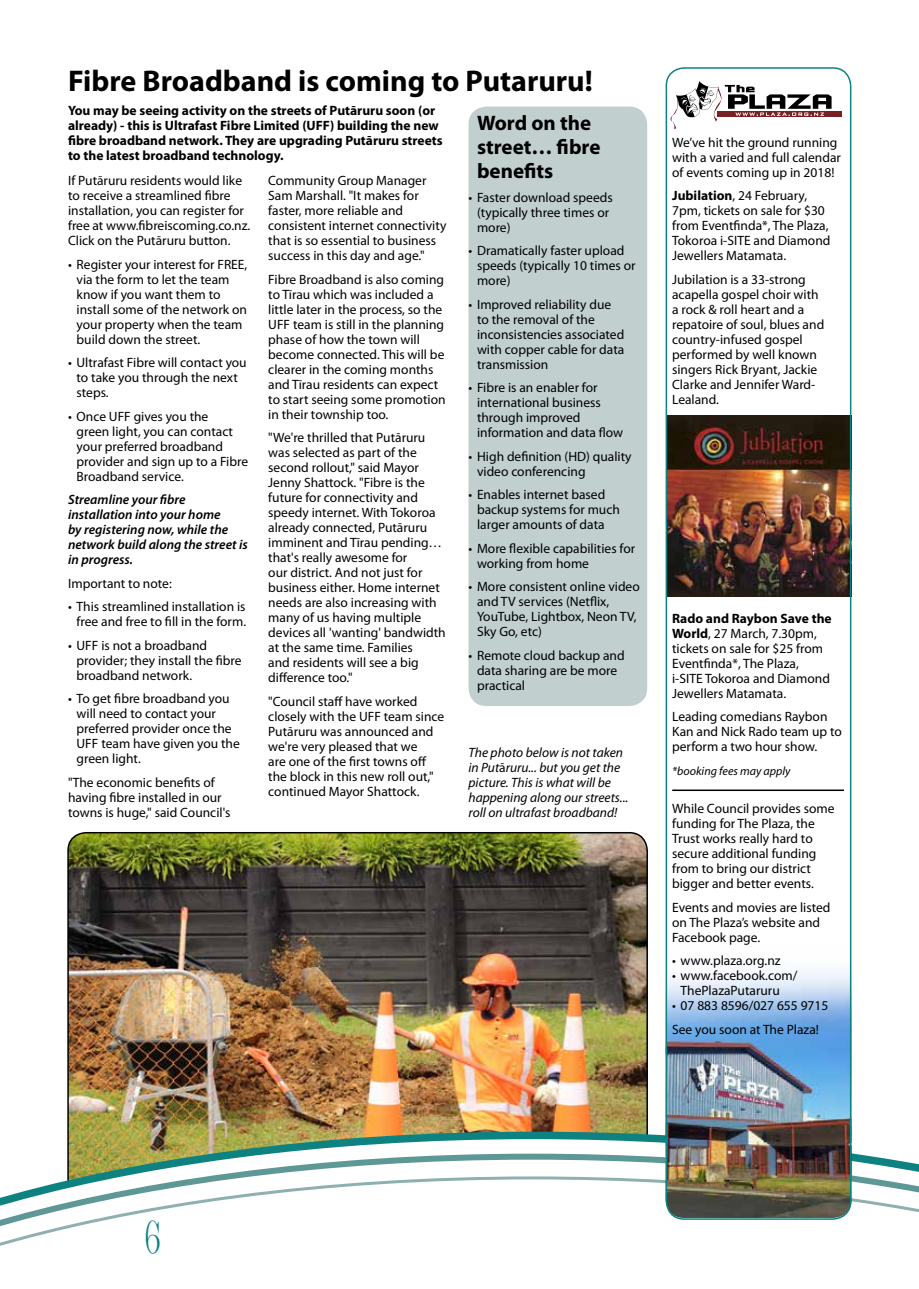
<style>
.page{position:relative;width:919px;height:1289px;background:#fff}
.page>*{position:absolute;margin:0;border:0;box-sizing:border-box;transform-origin:0 0}
.t1{font:43.5px "Juice ITC";color:#0d8280}
.t2{font:700 30px "Myriad Pro";color:#000}
.t3{font:700 21px/24px "Myriad Pro";color:#000}
.t4{font:13.5px/15px "Myriad Pro";color:#000}
.t5{font:700 13.5px/15px "Myriad Pro";color:#000}
.t6{font:italic 13.5px/15px "Myriad Pro";color:#000}
.t7{font:italic 600 13.5px/15px "Myriad Pro";color:#000}
.t8{font:italic 12px "Myriad Pro";color:#000}
.s1{font-style:normal}
.s2{font-weight:700}
</style>
<div class="page">
<div style="left:468px;top:106px;width:179px;height:600px;background:#c1cfcf;border-radius:18px"></div>
<img style="left:68px;top:832px;width:579px;height:295px">
<img style="left:668px;top:415px;width:180px;height:182px">
<img style="left:67px;top:1127px;width:785px;height:23px">
<svg style="left:67px;top:1150px;width:851px;height:24px"></svg>
<svg style="left:0;top:1174px;width:918px;height:72px"></svg>
<div style="left:717px;top:111px;width:125px;height:6px;background:#762123"></div>
<svg style="left:670px;top:81px;width:161px;height:48px"></svg>
<img style="left:665px;top:970px;width:186px;height:247px">
<div style="left:665px;top:67px;width:186px;height:1152px;border:2px solid #0d8280;border-radius:18px"></div>
<hr style="left:672px;top:789px;width:171px;height:2px;background:#000">
<h2 class="t2" style="left:68px;top:62px;width:526px">Fibre Broadband is coming to Putaruru!</h2>
<p class="t5" style="left:68px;top:103px;width:376px">You may be seeing activity on the streets of Putāruru soon (or already) - this is Ultrafast Fibre Limited (UFF) building the new fibre broadband network. They are upgrading Putāruru streets to the latest broadband technology.</p>
<p class="t4" style="left:268px;top:173px;width:180px">Community Group Manager<br>Sam Marshall. "It makes for faster, more reliable and consistent internet connectivity that is so essential to business success in this day and age."</p>
<p class="t4" style="left:268px;top:271px;width:179px">Fibre Broadband is also coming to Tīrau which was included a little later in the process, so the<br>UFF team is still in the planning phase of how the town will become connected. This will be clearer in the coming months and Tīrau residents can expect to start seeing some promotion in their township too.</p>
<p class="t4" style="left:268px;top:430px;width:179px">"We're thrilled that Putāruru was selected as part of the second rollout," said Mayor<br>Jenny Shattock. "Fibre is the future for connectivity and speedy internet. With Tokoroa already connected, Putāruru imminent and Tīrau pending… that's really awesome for<br>our district. And not just for business either. Home internet needs are also increasing with many of us having multiple devices all 'wanting' bandwidth at the same time. Families<br>and residents will see a big difference too."</p>
<p class="t4" style="left:268px;top:693px;width:177px">"Council staff have worked closely with the UFF team since<br>Putāruru was announced and we're very pleased that we<br>are one of the first towns off the block in this new roll out," continued Mayor Shattock.</p>
<h3 class="t3" style="left:477px;top:110px;width:125px">Word on the street… fibre benefits</h3>
<p class="t4" style="left:477px;top:189px;width:137px;text-indent:-9px">• Faster download speeds (typically three times or more)</p>
<p class="t4" style="left:477px;top:243px;width:160px;text-indent:-9px">• Dramatically faster upload speeds (typically 10 times or more)</p>
<p class="t4" style="left:477px;top:296px;width:149px;text-indent:-9px">• Improved reliability due to the removal of the inconsistencies associated with copper cable for data transmission</p>
<p class="t4" style="left:477px;top:380px;width:148px;text-indent:-9px">• Fibre is an enabler for international business through improved information and data flow</p>
<p class="t4" style="left:477px;top:448px;width:156px;text-indent:-9px">• High definition (HD) quality video conferencing</p>
<p class="t4" style="left:477px;top:487px;width:144px;text-indent:-9px">• Enables internet based backup systems for much larger amounts of data</p>
<p class="t4" style="left:477px;top:540px;width:160px;text-indent:-9px">• More flexible capabilities for working from home</p>
<p class="t4" style="left:477px;top:579px;width:164px;text-indent:-9px">• More consistent online video and TV services (Netflix,<br>YouTube, Lightbox, Neon TV,<br>Sky Go, etc)</p>
<p class="t4" style="left:477px;top:647px;width:149px;text-indent:-9px">• Remote cloud backup and data sharing are be more practical</p>
<p class="t4" style="left:68px;top:173px;width:184px">If Putāruru residents would like to receive a streamlined fibre installation, you can register for free at www.fibreiscoming.co.nz.<br>Click on the Putāruru button.</p>
<p class="t4" style="left:77px;top:256px;width:172px;text-indent:-9px">• Register your interest for FREE, via the form to let the team know if you want them to install some of the network on your property when the team build down the street.</p>
<p class="t4" style="left:77px;top:355px;width:172px;text-indent:-9px">• Ultrafast Fibre will contact you to take you through the next steps.</p>
<p class="t4" style="left:77px;top:408px;width:173px;text-indent:-9px">• Once UFF gives you the<br>green light, you can contact your preferred broadband provider and sign up to a Fibre<br>Broadband service.</p>
<p class="t7" style="left:68px;top:492px;width:181px">Streamline your fibre installation into your home<br>by registering now, while the network build along the street is in progress.</p>
<p class="t4" style="left:68px;top:575px;width:105px">Important to note:</p>
<p class="t4" style="left:68px;top:599px;width:179px;text-align:right">• This streamlined installation is free and free to fill in the form.</p>
<p class="t4" style="left:77px;top:637px;width:167px;text-indent:-9px">• UFF is not a broadband provider; they install the fibre broadband network.</p>
<p class="t4" style="left:77px;top:691px;width:165px;text-indent:-9px">• To get fibre broadband you will need to contact your preferred provider once the<br>UFF team have given you the green light.</p>
<p class="t4" style="left:68px;top:774px;width:164px">"The economic benefits of having fibre installed in our towns is huge," said Council's</p>
<p class="t6" style="left:468px;top:744px;width:161px">The photo below is not taken in Put<span class="s1">ā</span>ruru... but you get the picture. This is what will be happening along our streets... roll on ultrafast broadband!</p>
<p class="t4" style="left:672px;top:134px;width:170px">We’ve hit the ground running with a varied and full calendar of events coming up in 2018!</p>
<p class="t4" style="left:672px;top:188px;width:160px"><span class="s2">Jubilation</span>, 24 February,<br>7pm, tickets on sale for $30 from Eventfinda*, The Plaza,<br>Tokoroa i-SITE and Diamond<br>Jewellers Matamata.</p>
<p class="t4" style="left:672px;top:271px;width:154px">Jubilation is a 33-strong acapella gospel choir with a rock &amp; roll heart and a repatoire of soul, blues and country-infused gospel performed by well known singers Rick Bryant, Jackie<br>Clarke and Jennifer Ward-<br>Lealand.</p>
<p class="t4" style="left:672px;top:610px;width:161px"><span class="s2">Rado and Raybon Save the<br>World</span>, 27 March, 7.30pm, tickets on sale for $25 from<br>Eventfinda*, The Plaza, i-SITE Tokoroa and Diamond<br>Jewellers Matamata.</p>
<p class="t4" style="left:672px;top:708px;width:171px">Leading comedians Raybon<br>Kan and Nick Rado team up to perform a two hour show.</p>
<p class="t8" style="left:672px;top:763px;width:120px">*booking fees may apply</p>
<p class="t4" style="left:672px;top:801px;width:164px">While Council provides some funding for The Plaza, the<br>Trust works really hard to secure additional funding from to bring our district bigger and better events.</p>
<p class="t4" style="left:672px;top:899px;width:160px">Events and movies are listed on The Plaza’s website and<br>Facebook page.</p>
<p class="t4" style="left:672px;top:953px;width:110px">• www.plaza.org.nz</p>
<p class="t4" style="left:680px;top:968px;width:118px;text-indent:-9px">• www.facebook.com/<br>ThePlazaPutaruru</p>
<p class="t4" style="left:672px;top:993px;width:158px;line-height:23.5px">• 07 883 8596/027 655 9715<br>See you soon at The Plaza!</p>
<h1 class="t1" style="left:144px;top:1212px;width:18px">6</h1>
</div>
